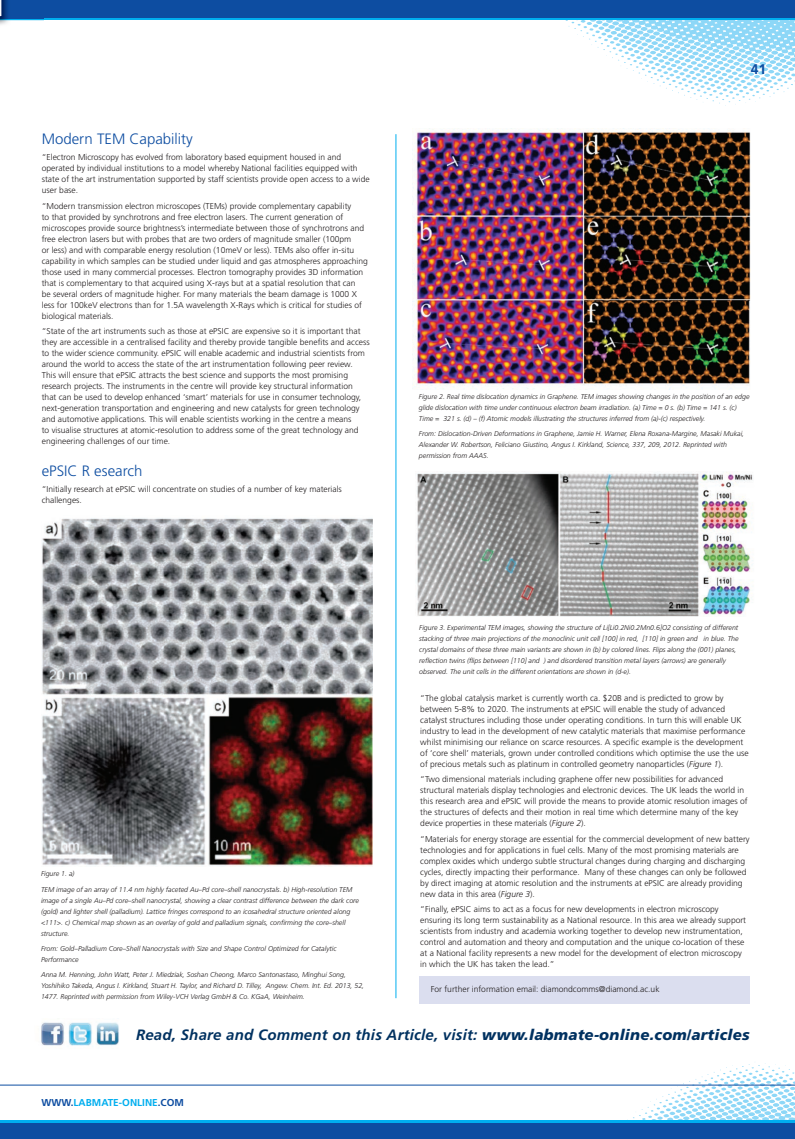
<style>
.page{position:relative;width:795px;height:1139px;background:#fff}
.page>*{position:absolute;margin:0;border:0;box-sizing:border-box;transform-origin:0 0}
.t1{font:italic 700 15px "Frutiger";letter-spacing:.015em;color:#003160}
.t2{font:300 15px "Frutiger";color:#0d4da1}
.t3{font:700 14px "Frutiger";color:#0d4da1}
.t4{font:700 10px "Frutiger";color:#00aeef}
.t5{font:300 8.5px/11px "Frutiger";color:#231f20}
.t6{font:italic 300 7px/11px "Frutiger";color:#231f20}
.s1{font-style:italic}
.s2{font-weight:900}
.s3{color:#0d4da1}
</style>
<div class="page">
<svg style="left:565px;top:20px;width:230px;height:86px"></svg>
<div style="left:0;top:0;width:795px;height:20px;background:#00aeef"></div>
<div style="left:0;top:0;width:795px;height:18px;background:#0d4da1"></div>
<div style="left:0;top:1120px;width:795px;height:19px;background:#00aeef"></div>
<div style="left:0;top:1123px;width:795px;height:16px;background:#0d4da1"></div>
<hr style="left:0;top:1084px;width:795px;height:1px;background:#0d4da1">
<hr style="left:395px;top:134px;width:1px;height:864px;background:#00aeef">
<div style="left:420px;top:976px;width:330px;height:28px;background:#dbdeef"></div>
<img style="left:41px;top:1022px;width:78px;height:24px">
<img style="left:41px;top:518px;width:331px;height:348px">
<img style="left:412px;top:128px;width:339px;height:261px">
<img style="left:417px;top:472px;width:336px;height:144px">
<svg style="left:0;top:0;width:35px;height:25px"></svg>
<svg style="left:593px;top:1063px;width:202px;height:57px"></svg>
<h1 class="t2" style="left:42px;top:130px;width:153px">Modern TEM Capability</h1>
<p class="t5" style="left:42px;top:152px;width:329px">“Electron Microscopy has evolved from laboratory based equipment housed in and operated by individual institutions to a model whereby National facilities equipped with state of the art instrumentation supported by staff scientists provide open access to a wide user base.</p>
<p class="t5" style="left:42px;top:200px;width:328px">“Modern transmission electron microscopes (TEMs) provide complementary capability<br>to that provided by synchrotrons and free electron lasers. The current generation of microscopes provide source brightness’s intermediate between those of synchrotrons and free electron lasers but with probes that are two orders of magnitude smaller (100pm<br>or less) and with comparable energy resolution (10meV or less). TEMs also offer in-situ capability in which samples can be studied under liquid and gas atmospheres approaching those used in many commercial processes. Electron tomography provides 3D information that is complementary to that acquired using X-rays but at a spatial resolution that can<br>be several orders of magnitude higher. For many materials the beam damage is 1000 X less for 100keV electrons than for 1.5A wavelength X-Rays which is critical for studies of biological materials.</p>
<p class="t5" style="left:42px;top:326px;width:329px">“State of the art instruments such as those at ePSIC are expensive so it is important that they are accessible in a centralised facility and thereby provide tangible benefits and access to the wider science community. ePSIC will enable academic and industrial scientists from around the world to access the state of the art instrumentation following peer review.<br>This will ensure that ePSIC attracts the best science and supports the most promising research projects. The instruments in the centre will provide key structural information<br>that can be used to develop enhanced ‘smart’ materials for use in consumer technology, next-generation transportation and engineering and new catalysts for green technology and automotive applications. This will enable scientists working in the centre a means<br>to visualise structures at atomic-resolution to address some of the great technology and engineering challenges of our time.</p>
<h1 class="t2" style="left:42px;top:462px;width:102px">ePSIC R esearch</h1>
<p class="t5" style="left:42px;top:484px;width:302px">“Initially research at ePSIC will concentrate on studies of a number of key materials challenges.</p>
<h2 class="t3" style="left:751px;top:61px;width:17px">41</h2>
<p class="t6" style="left:419px;top:391px;width:332px">Figure 2. Real time dislocation dynamics in Graphene. TEM images showing changes in the position of an edge glide dislocation with time under continuous electron beam irradiation. (a) Time = 0 s. (b) Time = 141 s. (c)<br>Time = 321 s. (d) – (f) Atomic models illustrating the structures inferred from (a)-(c) respectively.</p>
<p class="t6" style="left:419px;top:428px;width:327px">From: Dislocation-Driven Deformations in Graphene, Jamie H. Warner, Elena Roxana-Margine, Masaki Mukai,<br>Alexander W. Robertson, Feliciano Giustino, Angus I. Kirkland, Science, 337, 209, 2012. Reprinted with permission from AAAS.</p>
<p class="t6" style="left:419px;top:622px;width:321px">Figure 3. Experimental TEM images, showing the structure of Li[Li0.2Ni0.2Mn0.6]O2 consisting of different stacking of three main projections of the monoclinic unit cell [100] in red, [110] in green and in blue. The crystal domains of these three main variants are shown in (b) by colored lines. Flips along the (001) planes, reflection twins (flips between [110] and ) and disordered transition metal layers (arrows) are generally observed. The unit cells in the different orientations are shown in (d-e).</p>
<p class="t5" style="left:420px;top:693px;width:330px">“The global catalysis market is currently worth ca. $20B and is predicted to grow by between 5-8% to 2020. The instruments at ePSIC will enable the study of advanced catalyst structures including those under operating conditions. In turn this will enable UK industry to lead in the development of new catalytic materials that maximise performance whilst minimising our reliance on scarce resources. A specific example is the development of ‘core shell’ materials, grown under controlled conditions which optimise the use the use of precious metals such as platinum in controlled geometry nanoparticles (<span class="s1">Figure 1</span>).</p>
<p class="t5" style="left:420px;top:774px;width:329px">“Two dimensional materials including graphene offer new possibilities for advanced structural materials display technologies and electronic devices. The UK leads the world in this research area and ePSIC will provide the means to provide atomic resolution images of the structures of defects and their motion in real time which determine many of the key device properties in these materials (<span class="s1">Figure 2</span>).</p>
<p class="t5" style="left:420px;top:833px;width:331px">“Materials for energy storage are essential for the commercial development of new battery technologies and for applications in fuel cells. Many of the most promising materials are complex oxides which undergo subtle structural changes during charging and discharging cycles, directly impacting their performance. Many of these changes can only be followed by direct imaging at atomic resolution and the instruments at ePSIC are already providing new data in this area (<span class="s1">Figure 3</span>).</p>
<p class="t5" style="left:420px;top:903px;width:327px">“Finally, ePSIC aims to act as a focus for new developments in electron microscopy ensuring its long term sustainability as a National resource. In this area we already support scientists from industry and academia working together to develop new instrumentation, control and automation and theory and computation and the unique co-location of these at a National facility represents a new model for the development of electron microscopy in which the UK has taken the lead.”</p>
<p class="t5" style="left:431px;top:983px;width:230px">For further information email: diamondcomms@diamond.ac.uk</p>
<h1 class="t1" style="left:136px;top:1026px;width:615px">Read, Share and Comment on this Article, visit: <span class="s2">www.labmate-online.com/articles</span></h1>
<p class="t6" style="left:41px;top:866px;width:313px;line-height:15.3px">Figure 1. a)<br>TEM image of an array of 11.4 nm highly faceted Au–Pd core–shell nanocrystals. b) High-resolution TEM</p>
<p class="t6" style="left:41px;top:895px;width:319px">image of a single Au–Pd core–shell nanocrystal, showing a clear contrast difference between the dark core (gold) and lighter shell (palladium). Lattice fringes correspond to an icosahedral structure oriented along &lt;111&gt;. c) Chemical map shown as an overlay of gold and palladium signals, confirming the core–shell structure.</p>
<p class="t6" style="left:41px;top:943px;width:297px">From: Gold–Palladium Core–Shell Nanocrystals with Size and Shape Control Optimized for Catalytic<br>Performance</p>
<p class="t6" style="left:41px;top:969px;width:325px">Anna M. Henning, John Watt, Peter J. Miedziak, Soshan Cheong, Marco Santonastaso, Minghui Song,<br>Yoshihiko Takeda, Angus I. Kirkland, Stuart H. Taylor, and Richard D. Tilley, Angew. Chem. Int. Ed. 2013, 52,<br>1477. Reprinted with permission from Wiley-VCH Verlag GmbH &amp; Co. KGaA, Weinheim.</p>
<p class="t4" style="left:42px;top:1096px;width:144px"><span class="s3">WWW.</span>LABMATE-ONLINE<span class="s3">.COM</span></p>
</div>
